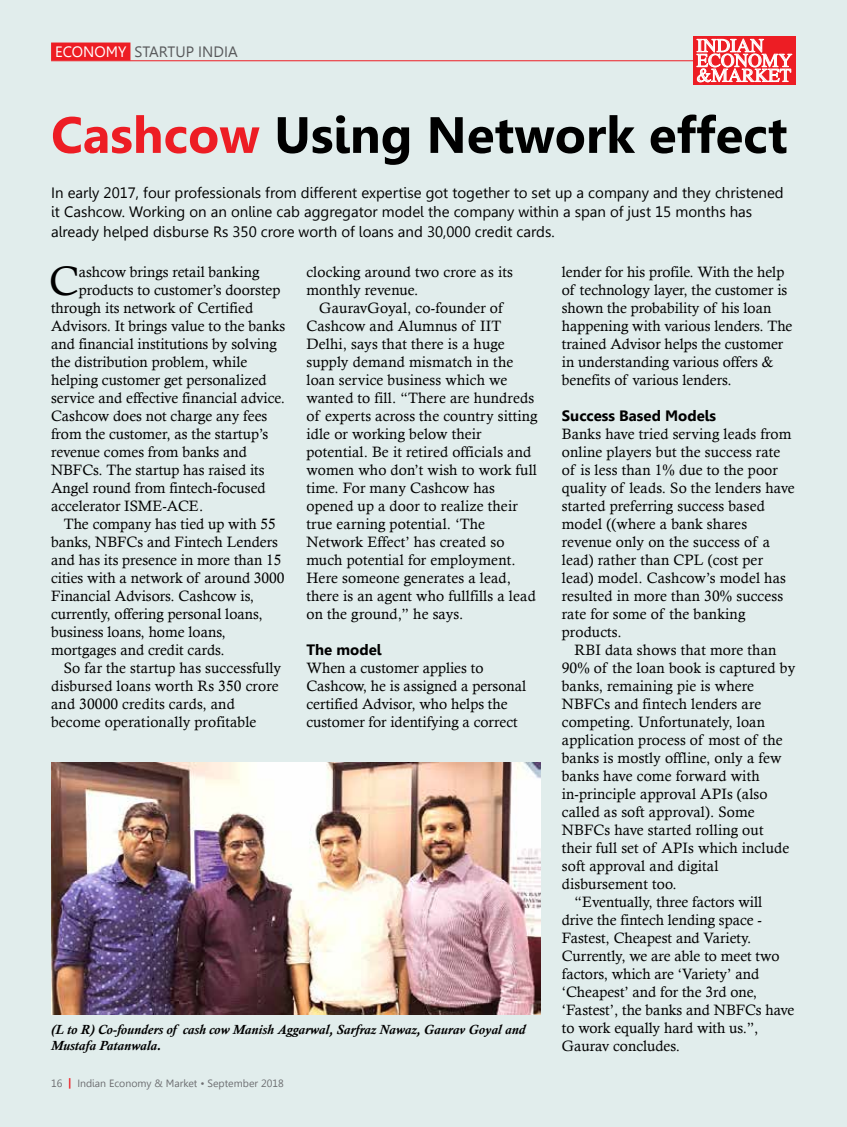
<style>
.page{position:relative;width:847px;height:1127px;background:#fff}
.page>*{position:absolute;margin:0;border:0;box-sizing:border-box;transform-origin:0 0}
.t1{font:700 51px "Gisha";color:#000}
.t2{font:41.25px "Calisto";color:#000}
.t3{font:18.9px/14.9px "Times";color:#fff}
.t4{font:15px/18px "Calisto";color:#000}
.t5{font:15px/19.5px "Gisha";color:#000}
.t6{font:700 15px "Gisha";color:#000}
.t7{font:15px "Gisha";color:#58595b}
.t8{font:italic 700 13.5px/16.5px "Calisto";color:#000}
.t9{font:10.5px "Gisha";color:#6d6e71}
.s1{color:#fff}
.s2{color:#ed1d24}
.s3{font-weight:700;color:#ed1d24}
</style>
<div class="page">
<div style="left:0;top:0;width:846px;height:1127px;background:#e1edec"></div>
<div style="left:51px;top:43px;width:79px;height:18px;background:#ed1d24"></div>
<hr style="left:51px;top:60px;width:744px;height:1px;background:#ed1d24">
<img style="left:51px;top:763px;width:489px;height:252px">
<div style="left:693px;top:36px;width:102px;height:49px;background:#ed1d24"></div>
<svg style="left:696px;top:39px;width:96px;height:43px"></svg>
<p class="t7" style="left:55px;top:43px;width:184px"><span class="s1">Economy</span> Startup India</p>
<p class="t3" style="left:696px;top:38px;width:97px">INDIAN<br>ECONOMY &amp;MARKET</p>
<h1 class="t1" style="left:51px;top:106px;width:737px"><span class="s2">Cashcow</span> Using Network effect</h1>
<p class="t5" style="left:51px;top:183px;width:734px">In early 2017, four professionals from different expertise got together to set up a company and they christened it Cashcow. Working on an online cab aggregator model the company within a span of just 15 months has already helped disburse Rs 350 crore worth of loans and 30,000 credit cards.</p>
<h2 class="t2" style="left:49px;top:257px;width:31px">C</h2>
<p class="t4" style="left:79px;top:262px;width:182px">ashcow brings retail banking</p>
<p class="t4" style="left:79px;top:280px;width:203px">products to customer’s doorstep</p>
<p class="t4" style="left:51px;top:298px;width:203px">through its network of Certified</p>
<p class="t4" style="left:51px;top:316px;width:235px">Advisors. It brings value to the banks</p>
<p class="t4" style="left:51px;top:334px;width:227px">and financial institutions by solving</p>
<p class="t4" style="left:51px;top:352px;width:198px">the distribution problem, while</p>
<p class="t4" style="left:51px;top:370px;width:217px">helping customer get personalized</p>
<p class="t4" style="left:51px;top:388px;width:235px">service and effective financial advice.</p>
<p class="t4" style="left:51px;top:406px;width:218px">Cashcow does not charge any fees</p>
<p class="t4" style="left:51px;top:424px;width:219px">from the customer, as the startup’s</p>
<p class="t4" style="left:51px;top:442px;width:197px">revenue comes from banks and</p>
<p class="t4" style="left:51px;top:460px;width:215px">NBFCs. The startup has raised its</p>
<p class="t4" style="left:51px;top:478px;width:216px">Angel round from fintech-focused</p>
<p class="t4" style="left:51px;top:496px;width:153px">accelerator ISME-ACE.</p>
<p class="t4" style="left:64px;top:514px;width:213px">The company has tied up with 55</p>
<p class="t4" style="left:51px;top:532px;width:228px">banks, NBFCs and Fintech Lenders</p>
<p class="t4" style="left:51px;top:550px;width:232px">and has its presence in more than 15</p>
<p class="t4" style="left:51px;top:568px;width:235px">cities with a network of around 3000</p>
<p class="t4" style="left:51px;top:586px;width:204px">Financial Advisors. Cashcow is,</p>
<p class="t4" style="left:51px;top:604px;width:213px">currently, offering personal loans,</p>
<p class="t4" style="left:51px;top:622px;width:176px">business loans, home loans,</p>
<p class="t4" style="left:51px;top:640px;width:175px">mortgages and credit cards.</p>
<p class="t4" style="left:64px;top:658px;width:219px">So far the startup has successfully</p>
<p class="t4" style="left:51px;top:676px;width:229px">disbursed loans worth Rs 350 crore</p>
<p class="t4" style="left:51px;top:694px;width:185px">and 30000 credits cards, and</p>
<p class="t4" style="left:51px;top:712px;width:207px">become operationally profitable</p>
<p class="t4" style="left:306px;top:262px;width:208px">clocking around two crore as its monthly revenue.</p>
<p class="t4" style="left:306px;top:298px;width:232px;text-indent:13px">GauravGoyal, co-founder of<br>Cashcow and Alumnus of IIT<br>Delhi, says that there is a huge supply demand mismatch in the loan service business which we wanted to fill. “There are hundreds of experts across the country sitting idle or working below their potential. Be it retired officials and women who don’t wish to work full time. For many Cashcow has opened up a door to realize their true earning potential. ‘The<br>Network Effect’ has created so much potential for employment.<br>Here someone generates a lead, there is an agent who fullfills a lead on the ground,” he says.</p>
<p class="t6" style="left:306px;top:641px;width:77px">The model</p>
<p class="t4" style="left:306px;top:658px;width:221px">When a customer applies to<br>Cashcow, he is assigned a personal certified Advisor, who helps the customer for identifying a correct</p>
<p class="t8" style="left:51px;top:1021px;width:475px">(L to R) Co-founders of cash cow Manish Aggarwal, Sarfraz Nawaz, Gaurav Goyal and<br>Mustafa Patanwala.</p>
<p class="t9" style="left:51px;top:1077px;width:234px">16 <span class="s3">|</span> Indian Economy &amp; Market • September 2018</p>
<p class="t4" style="left:561px;top:262px;width:232px">lender for his profile. With the help of technology layer, the customer is shown the probability of his loan happening with various lenders. The trained Advisor helps the customer in understanding various offers &amp; benefits of various lenders.</p>
<p class="t6" style="left:561px;top:407px;width:156px">Success Based Models</p>
<p class="t4" style="left:561px;top:424px;width:234px">Banks have tried serving leads from online players but the success rate of is less than 1% due to the poor quality of leads. So the lenders have started preferring success based model ((where a bank shares revenue only on the success of a lead) rather than CPL (cost per lead) model. Cashcow’s model has resulted in more than 30% success rate for some of the banking products.</p>
<p class="t4" style="left:574px;top:640px;width:203px">RBI data shows that more than</p>
<p class="t4" style="left:561px;top:658px;width:235px">90% of the loan book is captured by</p>
<p class="t4" style="left:561px;top:676px;width:194px">banks, remaining pie is where</p>
<p class="t4" style="left:561px;top:694px;width:201px">NBFCs and fintech lenders are</p>
<p class="t4" style="left:561px;top:712px;width:205px">competing. Unfortunately, loan</p>
<p class="t4" style="left:561px;top:730px;width:222px">application process of most of the</p>
<p class="t4" style="left:561px;top:748px;width:221px">banks is mostly offline, only a few</p>
<p class="t4" style="left:561px;top:766px;width:199px">banks have come forward with</p>
<p class="t4" style="left:561px;top:784px;width:207px">in-principle approval APIs (also</p>
<p class="t4" style="left:561px;top:802px;width:194px">called as soft approval). Some</p>
<p class="t4" style="left:561px;top:820px;width:203px">NBFCs have started rolling out</p>
<p class="t4" style="left:561px;top:838px;width:229px">their full set of APIs which include</p>
<p class="t4" style="left:561px;top:856px;width:158px">soft approval and digital</p>
<p class="t4" style="left:561px;top:874px;width:116px">disbursement too.</p>
<p class="t4" style="left:574px;top:892px;width:189px">“Eventually, three factors will</p>
<p class="t4" style="left:561px;top:910px;width:201px">drive the fintech lending space -</p>
<p class="t4" style="left:561px;top:928px;width:191px">Fastest, Cheapest and Variety.</p>
<p class="t4" style="left:561px;top:946px;width:219px">Currently, we are able to meet two</p>
<p class="t4" style="left:561px;top:964px;width:199px">factors, which are ‘Variety’ and</p>
<p class="t4" style="left:561px;top:982px;width:197px">‘Cheapest’ and for the 3rd one,</p>
<p class="t4" style="left:561px;top:1000px;width:234px">‘Fastest’, the banks and NBFCs have</p>
<p class="t4" style="left:561px;top:1018px;width:198px">to work equally hard with us.”,</p>
<p class="t4" style="left:561px;top:1036px;width:120px">Gaurav concludes.</p>
</div>
